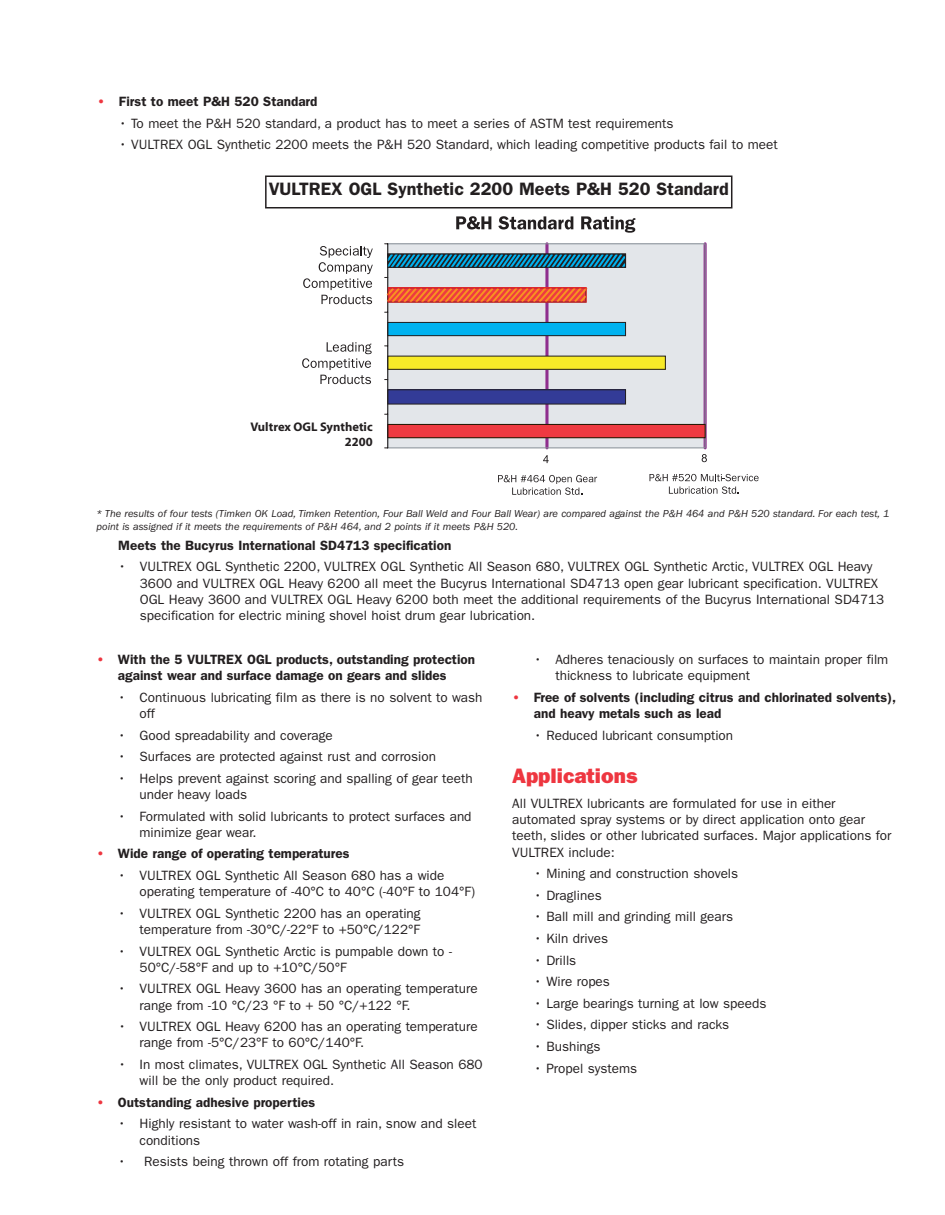
<style>
.page{position:relative;width:945px;height:1215px;background:#fff}
.page>*{position:absolute;margin:0;border:0;box-sizing:border-box;transform-origin:0 0}
.t1{font:800 21px "Franklin Gothic";color:#ee3640}
.t2{font:600 18px "Franklin Gothic";color:#231f20}
.t3{font:13.5px/16.2px "Franklin Gothic";color:#231f20}
.t4{font:600 13.5px/16.2px "Franklin Gothic";color:#231f20;text-align:center}
.t5{font:700 12.6px/15px "Myriad";color:#231f20;text-align:right}
.t6{font:italic 10.5px/12.6px "Franklin Gothic";color:#231f20}
.s1{color:#ee3640}
</style>
<div class="page">
<div style="left:265px;top:176px;width:467px;height:32px;border:2px solid #231f20"></div>
<div style="left:388px;top:244px;width:317px;height:204px;background:#e3e6ea"></div>
<hr style="left:704px;top:244px;width:3px;height:204px;background:#8f2e8e">
<svg style="left:545px;top:245px;width:4px;height:201px"></svg>
<div style="left:387px;top:243px;width:319px;height:205px;border:1px solid #878f96"></div>
<div style="left:388px;top:424px;width:317px;height:14px;background:#ee3a41"></div>
<div style="left:387px;top:424px;width:319px;height:14px;border:1px solid #251a05"></div>
<div style="left:388px;top:390px;width:238px;height:14px;background:#333b97"></div>
<div style="left:387px;top:389px;width:239px;height:16px;border:1px solid #231f20"></div>
<div style="left:388px;top:356px;width:277px;height:13px;background:#f8eb28"></div>
<div style="left:387px;top:356px;width:279px;height:14px;border:1px solid #231f20"></div>
<div style="left:388px;top:322px;width:238px;height:14px;background:#00b2ef"></div>
<div style="left:387px;top:322px;width:239px;height:14px;border:1px solid #231f20"></div>
<hr style="left:387px;top:244px;width:1px;height:204px;background:#231f20">
<svg style="left:543px;top:455px;width:6px;height:8px"></svg>
<svg style="left:702px;top:454px;width:5px;height:8px"></svg>
<svg style="left:456px;top:216px;width:35px;height:14px"></svg>
<svg style="left:498px;top:216px;width:75px;height:14px"></svg>
<svg style="left:581px;top:216px;width:54px;height:17px"></svg>
<svg style="left:303px;top:246px;width:70px;height:58px"></svg>
<svg style="left:302px;top:342px;width:70px;height:42px"></svg>
<svg style="left:498px;top:475px;width:99px;height:20px"></svg>
<svg style="left:650px;top:474px;width:109px;height:20px"></svg>
<svg style="left:387px;top:251px;width:240px;height:20px"></svg>
<div style="left:387px;top:254px;width:239px;height:14px;border:1px solid #231f20"></div>
<svg style="left:386px;top:285px;width:202px;height:20px"></svg>
<div style="left:388px;top:287px;width:199px;height:16px;border:1px solid #ec2a2d"></div>
<p class="t4" style="left:97px;top:95px;width:222px"><span class="s1">•</span> First to meet P&amp;H 520 Standard</p>
<p class="t3" style="left:119px;top:116px;width:556px">• To meet the P&amp;H 520 standard, a product has to meet a series of ASTM test requirements</p>
<p class="t3" style="left:119px;top:138px;width:661px">• VULTREX OGL Synthetic 2200 meets the P&amp;H 520 Standard, which leading competitive products fail to meet</p>
<h2 class="t2" style="left:269px;top:183px;width:461px">VULTREX OGL Synthetic 2200 Meets P&amp;H 520 Standard</h2>
<p class="t5" style="left:250px;top:420px;width:124px">Vultrex OGL Synthetic<br>2200</p>
<p class="t6" style="left:97px;top:508px;width:794px">* The results of four tests (Timken OK Load, Timken Retention, Four Ball Weld and Four Ball Wear) are compared against the P&amp;H 464 and P&amp;H 520 standard. For each test, 1 point is assigned if it meets the requirements of P&amp;H 464, and 2 points if it meets P&amp;H 520.</p>
<p class="t4" style="left:118px;top:538px;width:335px">Meets the Bucyrus International SD4713 specification</p>
<p class="t3" style="left:140px;top:560px;width:746px;text-indent:-22px">• VULTREX OGL Synthetic 2200, VULTREX OGL Synthetic All Season 680, VULTREX OGL Synthetic Arctic, VULTREX OGL Heavy 3600 and VULTREX OGL Heavy 6200 all meet the Bucyrus International SD4713 open gear lubricant specification. VULTREX OGL Heavy 3600 and VULTREX OGL Heavy 6200 both meet the additional requirements of the Bucyrus International SD4713 specification for electric mining shovel hoist drum gear lubrication.</p>
<p class="t4" style="left:96px;top:652px;width:380px"><span class="s1">•</span> With the 5 VULTREX OGL products, outstanding protection against wear and surface damage on gears and slides</p>
<p class="t3" style="left:140px;top:690px;width:344px;text-indent:-22px">• Continuous lubricating film as there is no solvent to wash off</p>
<p class="t3" style="left:118px;top:728px;width:216px">• Good spreadability and coverage</p>
<p class="t3" style="left:118px;top:750px;width:320px">• Surfaces are protected against rust and corrosion</p>
<p class="t3" style="left:140px;top:771px;width:335px;text-indent:-22px">• Helps prevent against scoring and spalling of gear teeth under heavy loads</p>
<p class="t3" style="left:140px;top:809px;width:334px;text-indent:-22px">• Formulated with solid lubricants to protect surfaces and minimize gear wear.</p>
<p class="t4" style="left:96px;top:847px;width:255px"><span class="s1">•</span> Wide range of operating temperatures</p>
<p class="t3" style="left:140px;top:868px;width:337px;text-indent:-22px">• VULTREX OGL Synthetic All Season 680 has a wide operating temperature of -40°C to 40°C (-40°F to 104°F)</p>
<p class="t3" style="left:118px;top:906px;width:304px;text-align:right">• VULTREX OGL Synthetic 2200 has an operating temperature from -30°C/-22°F to +50°C/122°F</p>
<p class="t3" style="left:140px;top:944px;width:314px;text-indent:-22px">• VULTREX OGL Synthetic Arctic is pumpable down to -<br>50°C/-58°F and up to +10°C/50°F</p>
<p class="t3" style="left:140px;top:982px;width:340px;text-indent:-22px">• VULTREX OGL Heavy 3600 has an operating temperature range from -10 °C/23 °F to + 50 °C/+122 °F.</p>
<p class="t3" style="left:140px;top:1020px;width:340px;text-indent:-22px">• VULTREX OGL Heavy 6200 has an operating temperature range from -5°C/23°F to 60°C/140°F.</p>
<p class="t3" style="left:140px;top:1057px;width:345px;text-indent:-22px">• In most climates, VULTREX OGL Synthetic All Season 680 will be the only product required.</p>
<p class="t4" style="left:96px;top:1095px;width:220px"><span class="s1">•</span> Outstanding adhesive properties</p>
<p class="t3" style="left:140px;top:1117px;width:338px;text-indent:-22px">• Highly resistant to water wash-off in rain, snow and sleet conditions</p>
<p class="t3" style="left:118px;top:1155px;width:288px">• Resists being thrown off from rotating parts</p>
<p class="t3" style="left:555px;top:652px;width:334px;text-indent:-22px">• Adheres tenaciously on surfaces to maintain proper film thickness to lubricate equipment</p>
<p class="t4" style="left:534px;top:690px;width:364px;text-align:left;text-indent:-22px"><span class="s1">•</span> Free of solvents (including citrus and chlorinated solvents), and heavy metals such as lead</p>
<p class="t3" style="left:534px;top:728px;width:201px">• Reduced lubricant consumption</p>
<h1 class="t1" style="left:512px;top:768px;width:127px">Applications</h1>
<p class="t3" style="left:512px;top:796px;width:381px">All VULTREX lubricants are formulated for use in either automated spray systems or by direct application onto gear teeth, slides or other lubricated surfaces. Major applications for VULTREX include:</p>
<p class="t3" style="left:534px;top:867px;width:206px">• Mining and construction shovels</p>
<p class="t3" style="left:534px;top:888px;width:69px">• Draglines</p>
<p class="t3" style="left:534px;top:910px;width:201px">• Ball mill and grinding mill gears</p>
<p class="t3" style="left:534px;top:931px;width:76px">• Kiln drives</p>
<p class="t3" style="left:534px;top:953px;width:44px">• Drills</p>
<p class="t3" style="left:534px;top:975px;width:78px">• Wire ropes</p>
<p class="t3" style="left:534px;top:996px;width:234px">• Large bearings turning at low speeds</p>
<p class="t3" style="left:534px;top:1018px;width:197px">• Slides, dipper sticks and racks</p>
<p class="t3" style="left:534px;top:1039px;width:68px">• Bushings</p>
<p class="t3" style="left:534px;top:1061px;width:105px">• Propel systems</p>
</div>
